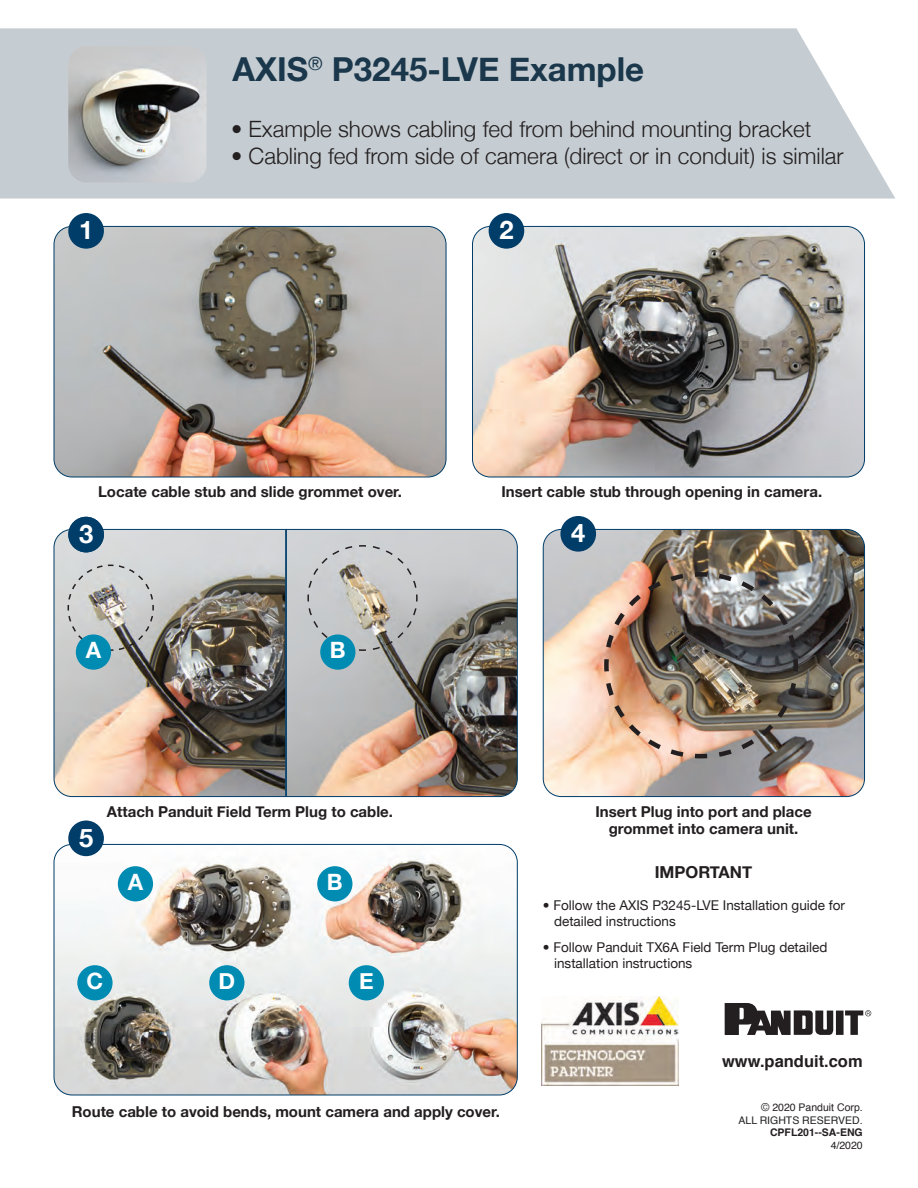
<style>
.page{position:relative;width:918px;height:1188px;background:#fff}
.page>*{position:absolute;margin:0;border:0;box-sizing:border-box;transform-origin:0 0}
.t1{font:700 33px "Helvetica Neue";color:#1a374b}
.t2{font:700 25.5px "Helvetica Neue";color:#fff}
.t3{font:300 22.5px "Helvetica Neue";color:#231f20}
.t4{font:700 22.5px "Helvetica Neue";color:#fff}
.t5{font:700 16.5px "Helvetica";color:#231f20}
.t6{font:700 16.5px "Helvetica Neue";color:#231f20}
.t7{font:700 15px "Helvetica Neue";color:#231f20}
.t8{font:13.5px/16.2px "Helvetica Neue";color:#231f20}
.t9{font:10.5px "Helvetica";color:#231f20}
.t10{font:700 10.5px "Helvetica";color:#231f20}
.s1{font-weight:500}
.s2{font-stretch:condensed}
</style>
<div class="page">
<svg style="left:0;top:28px;width:895px;height:171px;background:#c9d0d4"></svg>
<img style="left:68px;top:46px;width:139px;height:137px">
<img style="left:54px;top:226px;width:392px;height:251px">
<div style="left:54px;top:226px;width:392px;height:251px;border:1px solid #003d69;border-radius:18px"></div>
<img style="left:286px;top:529px;width:232px;height:268px">
<img style="left:54px;top:844px;width:463px;height:251px">
<div style="left:54px;top:844px;width:464px;height:251px;border:1px solid #003d69;border-radius:18px"></div>
<img style="left:472px;top:226px;width:393px;height:251px">
<div style="left:472px;top:226px;width:393px;height:251px;border:1px solid #003d69;border-radius:18px"></div>
<img style="left:543px;top:529px;width:322px;height:268px">
<div style="left:543px;top:529px;width:322px;height:268px;border:1px solid #003d69;border-radius:18px"></div>
<img style="left:53px;top:529px;width:233px;height:268px">
<div style="left:68px;top:213px;width:36px;height:36px;background:#003d69;border-radius:50%"></div>
<div style="left:68px;top:517px;width:36px;height:35px;background:#003d69;border-radius:50%"></div>
<div style="left:68px;top:821px;width:36px;height:35px;background:#003d69;border-radius:50%"></div>
<div style="left:560px;top:516px;width:36px;height:36px;background:#003d69;border-radius:50%"></div>
<img style="left:67px;top:564px;width:88px;height:88px">
<img style="left:307px;top:544px;width:111px;height:108px">
<div style="left:320px;top:634px;width:35px;height:36px;background:#008bb3;border-radius:50%"></div>
<div style="left:317px;top:866px;width:35px;height:35px;background:#008bb3;border-radius:50%"></div>
<div style="left:76px;top:634px;width:35px;height:36px;background:#008bb3;border-radius:50%"></div>
<div style="left:118px;top:866px;width:35px;height:35px;background:#008bb3;border-radius:50%"></div>
<img style="left:602px;top:570px;width:198px;height:191px">
<svg style="left:725px;top:1003px;width:146px;height:32px"></svg>
<img style="left:541px;top:997px;width:137px;height:89px">
<div style="left:77px;top:965px;width:36px;height:35px;background:#008bb3;border-radius:50%"></div>
<div style="left:209px;top:965px;width:35px;height:35px;background:#008bb3;border-radius:50%"></div>
<div style="left:349px;top:965px;width:35px;height:35px;background:#008bb3;border-radius:50%"></div>
<div style="left:489px;top:213px;width:35px;height:36px;background:#003d69;border-radius:50%"></div>
<p class="t2" style="left:79px;top:210px;width:16px">1</p>
<p class="t1" style="left:232px;top:43px;width:413px">AXIS<sup>®</sup> P3245-LVE Example</p>
<p class="t3" style="left:231px;top:111px;width:582px">• Example shows cabling fed from behind mounting bracket</p>
<p class="t3" style="left:231px;top:138px;width:614px">• Cabling fed from side of camera (direct or in conduit) is similar</p>
<p class="t2" style="left:499px;top:210px;width:16px">2</p>
<p class="t7" style="left:98px;top:480px;width:305px">Locate cable stub and slide grommet over.</p>
<p class="t7" style="left:501px;top:480px;width:322px">Insert cable stub through opening in camera.</p>
<p class="t2" style="left:79px;top:514px;width:16px">3</p>
<p class="t2" style="left:79px;top:514px;width:16px">1</p>
<p class="t2" style="left:571px;top:513px;width:16px">4</p>
<p class="t4" style="left:86px;top:633px;width:17px">A</p>
<p class="t4" style="left:330px;top:633px;width:17px">B</p>
<p class="t2" style="left:79px;top:818px;width:16px">5</p>
<p class="t7" style="left:107px;top:800px;width:288px">Attach Panduit Field Term Plug to cable.</p>
<p class="t7" style="left:596px;top:800px;width:218px">Insert Plug into port and place</p>
<p class="t7" style="left:609px;top:817px;width:191px">grommet into camera unit.</p>
<p class="t4" style="left:128px;top:864px;width:17px">A</p>
<p class="t4" style="left:327px;top:864px;width:17px">B</p>
<p class="t6" style="left:655px;top:859px;width:99px">IMPORTANT</p>
<p class="t8" style="left:554px;top:898px;width:293px;text-indent:-11px"><span class="s1">•</span> Follow the AXIS P3245-LVE Installation guide for detailed instructions</p>
<p class="t8" style="left:554px;top:939px;width:275px;text-indent:-11px"><span class="s1">•</span> Follow Panduit TX6A Field Term Plug detailed installation instructions</p>
<p class="t4" style="left:87px;top:963px;width:18px">C</p>
<p class="t4" style="left:219px;top:963px;width:18px">D</p>
<p class="t4" style="left:359px;top:963px;width:16px">E</p>
<p class="t7" style="left:72px;top:1099px;width:430px">Route cable to avoid bends, mount camera and apply cover.</p>
<p class="t5" style="left:722px;top:1048px;width:142px">www.panduit.com</p>
<p class="t9" style="left:761px;top:1099px;width:103px"><span class="s2">©</span> 2020 Panduit Corp.</p>
<p class="t9" style="left:739px;top:1112px;width:126px">ALL RIGHTS RESERVED.</p>
<p class="t10" style="left:770px;top:1124px;width:94px">CPFL201--SA-ENG</p>
<p class="t9" style="left:831px;top:1137px;width:34px">4/2020</p>
</div>
